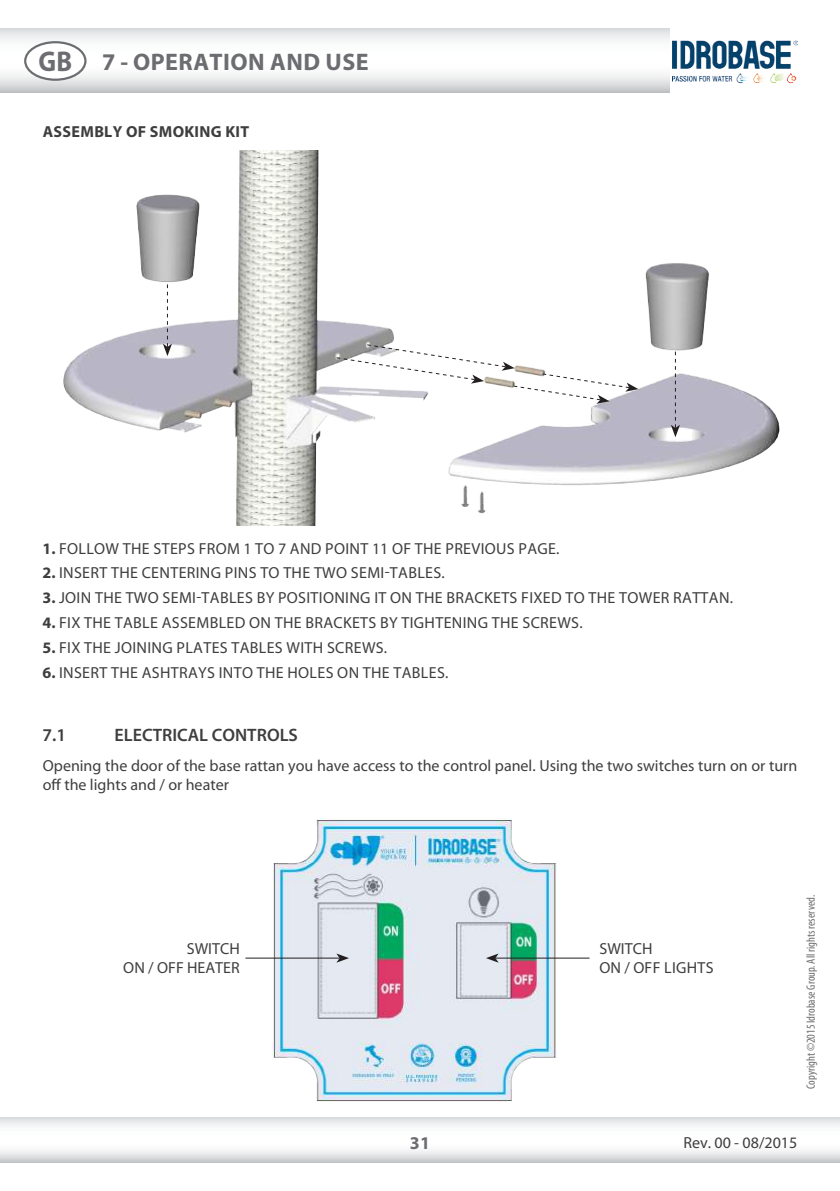
<style>
.page{position:relative;width:840px;height:1191px;background:#fff}
.page>*{position:absolute;margin:0;border:0;box-sizing:border-box;transform-origin:0 0}
.t1{font:700 24px "Myriad Pro";letter-spacing:.02em;color:#6c6d70}
.t2{font:600 18px "Myriad Pro";color:#3e3e3f}
.t3{font:700 18px "Myriad Pro";color:#6c6d70}
.t4{font:16px/19.2px "Myriad Pro";color:#3e3e3f}
.t5{font:700 16px "Myriad Pro";letter-spacing:.02em;color:#3e3e3f}
.t6{font:condensed 12px "Myriad Pro";color:#6c6d70}
.s1{font-size:28.6px}
.s2{font-weight:700}
</style>
<div class="page">
<svg style="left:0;top:1117px;width:839px;height:45px"></svg>
<svg style="left:0;top:28px;width:669px;height:64px"></svg>
<img style="left:672px;top:40px;width:125px;height:44px">
<div style="left:25px;top:42px;width:60px;height:38px;background:#fff;border-radius:50%"></div>
<div style="left:24px;top:41px;width:62px;height:40px;border:2px solid #6c6d70;border-radius:50%"></div>
<img style="left:272px;top:818px;width:284px;height:283px">
<hr style="left:245px;top:957px;width:94px;height:1px;background:#231f20">
<svg style="left:336px;top:953px;width:13px;height:9px"></svg>
<hr style="left:495px;top:957px;width:94px;height:1px;background:#231f20">
<svg style="left:485px;top:953px;width:13px;height:9px"></svg>
<img style="left:63px;top:150px;width:717px;height:376px">
<svg style="left:163px;top:284px;width:9px;height:72px"></svg>
<svg style="left:335px;top:344px;width:303px;height:60px"></svg>
<svg style="left:670px;top:351px;width:9px;height:86px"></svg>
<h1 class="t1" style="left:39px;top:46px;width:331px"><span class="s1">GB</span> 7 - OPERATION AND USE</h1>
<p class="t5" style="left:43px;top:121px;width:11px">ASSE</p>
<p class="t5" style="left:80px;top:121px;width:170px">MBLY OF SMOKING KIT</p>
<p class="t4" style="left:43px;top:538px;width:28px"><span class="s2">1.</span> FOLLOW</p>
<p class="t4" style="left:123px;top:538px;width:10px">THE</p>
<p class="t4" style="left:153px;top:538px;width:10px">STEPS</p>
<p class="t4" style="left:198px;top:538px;width:11px">FROM</p>
<p class="t4" style="left:243px;top:538px;width:58px">1 TO 7 AND</p>
<p class="t4" style="left:325px;top:538px;width:10px">POINT</p>
<p class="t4" style="left:372px;top:538px;width:53px">11 OF THE</p>
<p class="t4" style="left:445px;top:538px;width:83px">PREVIOUSPAGE</p>
<p class="t4" style="left:556px;top:538px;width:5px">.</p>
<p class="t4" style="left:43px;top:563px;width:26px"><span class="s2">2.</span> INSERT</p>
<p class="t4" style="left:111px;top:563px;width:10px">THE</p>
<p class="t4" style="left:142px;top:563px;width:10px">CENTERING</p>
<p class="t4" style="left:225px;top:563px;width:9px">PINS</p>
<p class="t4" style="left:260px;top:563px;width:33px">TO THE</p>
<p class="t4" style="left:314px;top:563px;width:12px">TWO</p>
<p class="t4" style="left:351px;top:563px;width:9px">SEMI</p>
<p class="t4" style="left:384px;top:563px;width:15px">-TABLES</p>
<p class="t4" style="left:441px;top:563px;width:5px">.</p>
<p class="t4" style="left:43px;top:588px;width:26px"><span class="s2">3.</span> JOIN</p>
<p class="t4" style="left:95px;top:588px;width:10px">THE</p>
<p class="t4" style="left:126px;top:588px;width:12px">TWO</p>
<p class="t4" style="left:162px;top:588px;width:9px">SEMI</p>
<p class="t4" style="left:196px;top:588px;width:15px">-TABLES</p>
<p class="t4" style="left:256px;top:588px;width:31px">BY POSITIONING</p>
<p class="t4" style="left:374px;top:588px;width:52px">ITON THE</p>
<p class="t4" style="left:446px;top:588px;width:10px">BRACKETS</p>
<p class="t4" style="left:521px;top:588px;width:78px">FIXED TO THE</p>
<p class="t4" style="left:619px;top:588px;width:11px">TOWER</p>
<p class="t4" style="left:673px;top:588px;width:10px">RATTAN</p>
<p class="t4" style="left:729px;top:588px;width:5px">.</p>
<p class="t4" style="left:43px;top:613px;width:52px"><span class="s2">4.</span> FIX THE</p>
<p class="t4" style="left:115px;top:613px;width:10px">TABLE</p>
<p class="t4" style="left:162px;top:613px;width:11px">ASSEMBLED</p>
<p class="t4" style="left:249px;top:613px;width:36px">ON THE</p>
<p class="t4" style="left:305px;top:613px;width:10px">BRACKETS</p>
<p class="t4" style="left:380px;top:613px;width:31px">BY TIGHTENING</p>
<p class="t4" style="left:491px;top:613px;width:10px">THE</p>
<p class="t4" style="left:522px;top:613px;width:11px">SCREWS</p>
<p class="t4" style="left:579px;top:613px;width:5px">.</p>
<p class="t4" style="left:43px;top:638px;width:52px"><span class="s2">5.</span> FIX THE</p>
<p class="t4" style="left:115px;top:638px;width:10px">JOINING</p>
<p class="t4" style="left:176px;top:638px;width:10px">PLATES</p>
<p class="t4" style="left:231px;top:638px;width:10px">TABLES</p>
<p class="t4" style="left:286px;top:638px;width:10px">WITH</p>
<p class="t4" style="left:327px;top:638px;width:11px">SCREWS</p>
<p class="t4" style="left:384px;top:638px;width:5px">.</p>
<p class="t4" style="left:43px;top:663px;width:26px"><span class="s2">6.</span> INSERT</p>
<p class="t4" style="left:111px;top:663px;width:10px">THE</p>
<p class="t4" style="left:142px;top:663px;width:11px">ASHTRAYS</p>
<p class="t4" style="left:219px;top:663px;width:10px">INTO</p>
<p class="t4" style="left:257px;top:663px;width:10px">THE</p>
<p class="t4" style="left:287px;top:663px;width:10px">HOLES</p>
<p class="t4" style="left:337px;top:663px;width:36px">ON THE</p>
<p class="t4" style="left:393px;top:663px;width:10px">TABLES</p>
<p class="t4" style="left:445px;top:663px;width:5px">.</p>
<p class="t2" style="left:43px;top:723px;width:25px">7.1</p>
<p class="t2" style="left:115px;top:723px;width:174px">ELECTRICAL CONTROLS</p>
<p class="t4" style="left:43px;top:755px;width:755px">OPENING THE DOOR OF THE BASE RATTAN YOU HAVE ACCESS TO THE CONTROL PANEL. USING THE TWO SWITCHES TURN ON OR TURN<br>OFF THE LIGHTS AND / OR HEATER</p>
<p class="t4" style="left:123px;top:939px;width:118px;text-align:right">SWITCH<br>ON / OFF HEATER</p>
<p class="t4" style="left:599px;top:939px;width:74px">SWITCH<br>ON / OFF LIGHTS</p>
<p class="t6" style="left:803px;top:1089px;width:195px;rotate:-90deg">Copyright ©2015 Idrobase Group. All rights reserved.</p>
<p class="t3" style="left:410px;top:1131px;width:21px">31</p>
<p class="t4" style="left:683px;top:1132px;width:115px">REV. 00 - 08/2015</p>
</div>
